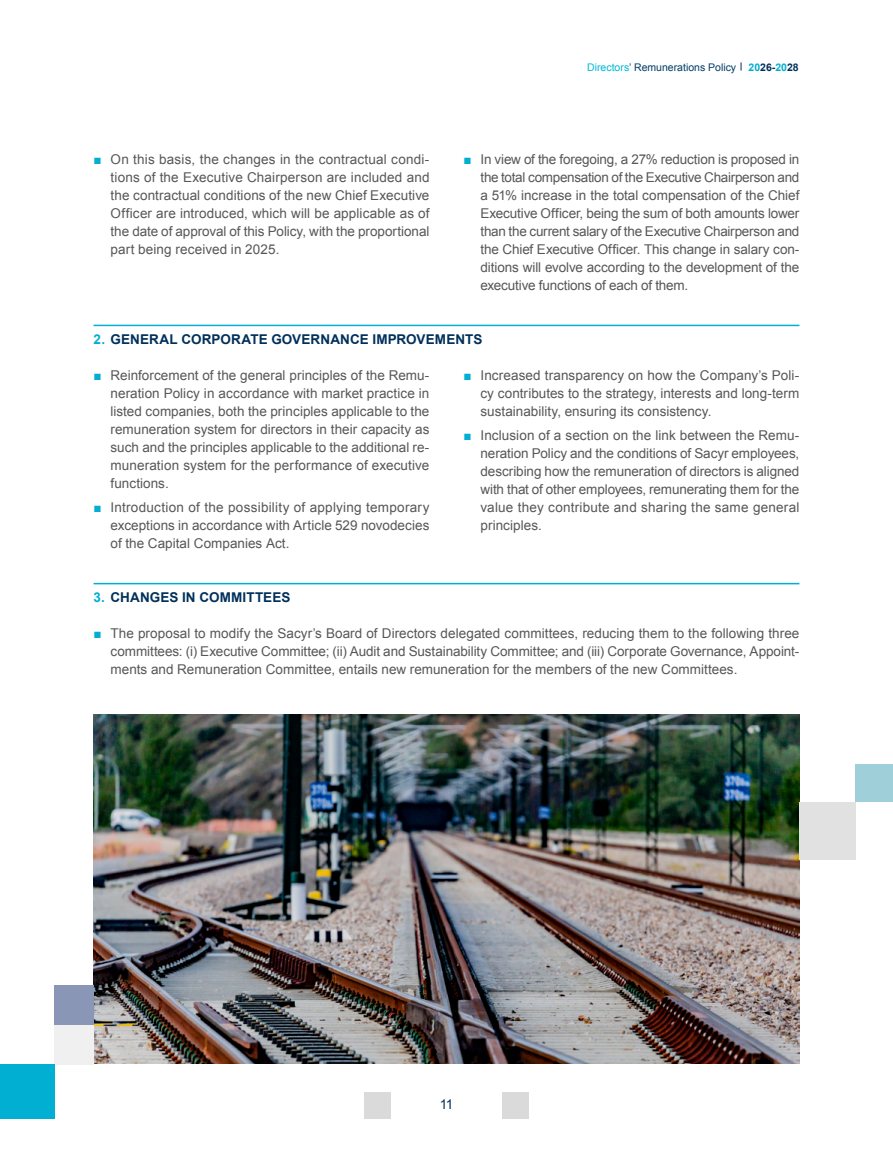
<style>
.page{position:relative;width:893px;height:1149px;background:#fff}
.page>*{position:absolute;margin:0;border:0;box-sizing:border-box;transform-origin:0 0}
.t1{font:13.5px/18px "Arial";color:#575756;text-align:justify}
.t2{font:700 13.5px "Arial";letter-spacing:.01em;color:#00305b}
.t3{font:13.5px "Arial";color:#00305b}
.t4{font:10.5px "Arial";color:#033d68}
.s1{color:#00b7d7}
.s2{font-weight:700;color:#00afd2}
.s3{font-weight:700;color:#00305b}
.s4{color:#00afd2}
</style>
<div class="page">
<img style="left:94px;top:714px;width:705px;height:349px">
<div style="left:54px;top:1024px;width:40px;height:40px;background:#f0f0f0"></div>
<div style="left:0;top:1064px;width:54px;height:54px;background:#00afd2"></div>
<div style="left:54px;top:985px;width:40px;height:39px;background:#8996b6"></div>
<div style="left:799px;top:802px;width:56px;height:57px;background:#e1e1e2"></div>
<div style="left:855px;top:764px;width:38px;height:38px;background:#9fd0da"></div>
<hr style="left:94px;top:324px;width:705px;height:2px;background:#00afd2">
<hr style="left:94px;top:582px;width:705px;height:2px;background:#00afd2">
<div style="left:502px;top:1091px;width:26px;height:27px;background:#dadadb"></div>
<div style="left:365px;top:1091px;width:26px;height:27px;background:#dadadb"></div>
<p class="t4" style="left:587px;top:60px;width:213px"><span class="s1">Directors</span>’ Remunerations Policy <span class="s2">20</span><span class="s3">26-</span><span class="s2">20</span><span class="s3">28</span></p>
<p class="t1" style="left:111px;top:150px;width:320px;text-indent:-17px"><span class="s4">■</span> On this basis, the changes in the contractual condi&shy;tions of the Executive Chairperson are included and the contractual conditions of the new Chief Executive Officer are introduced, which will be applicable as of the date of approval of this Policy, with the proportional part being received in 2025.</p>
<p class="t1" style="left:480px;top:150px;width:320px;text-indent:-17px"><span class="s4">■</span> In view of the foregoing, a 27% reduction is proposed in the total compensation of the Executive Chairperson and a 51% increase in the total compensation of the Chief Executive Officer, being the sum of both amounts lower than the current salary of the Executive Chairperson and the Chief Executive Officer. This change in salary con&shy;ditions will evolve according to the development of the executive functions of each of them.</p>
<p class="t2" style="left:94px;top:330px;width:390px"><span class="s4">2.</span> GENERAL CORPORATE GOVERNANCE IMPROVEMENTS</p>
<p class="t1" style="left:111px;top:366px;width:320px;text-indent:-17px"><span class="s4">■</span> Reinforcement of the general principles of the Remu&shy;neration Policy in accordance with market practice in listed companies, both the principles applicable to the remuneration system for directors in their capacity as such and the principles applicable to the additional re&shy;muneration system for the performance of executive functions.</p>
<p class="t1" style="left:111px;top:498px;width:320px;text-indent:-17px"><span class="s4">■</span> Introduction of the possibility of applying temporary exceptions in accordance with Article 529 novodecies of the Capital Companies Act.</p>
<p class="t1" style="left:480px;top:366px;width:320px;text-indent:-17px"><span class="s4">■</span> Increased transparency on how the Company’s Poli&shy;cy contributes to the strategy, interests and long-term sustainability, ensuring its consistency.</p>
<p class="t1" style="left:480px;top:426px;width:320px;text-indent:-17px"><span class="s4">■</span> Inclusion of a section on the link between the Remu&shy;neration Policy and the conditions of Sacyr employees, describing how the remuneration of directors is aligned with that of other employees, remunerating them for the value they contribute and sharing the same general principles.</p>
<p class="t2" style="left:94px;top:588px;width:198px"><span class="s4">3.</span> CHANGES IN COMMITTEES</p>
<p class="t1" style="left:111px;top:624px;width:690px;text-indent:-17px"><span class="s4">■</span> The proposal to modify the Sacyr’s Board of Directors delegated committees, reducing them to the following three committees: (i) Executive Committee; (ii) Audit and Sustainability Committee; and (iii) Corporate Governance, Appoint&shy;ments and Remuneration Committee, entails new remuneration for the members of the new Committees.</p>
<p class="t3" style="left:440px;top:1094px;width:15px">11</p>
</div>
